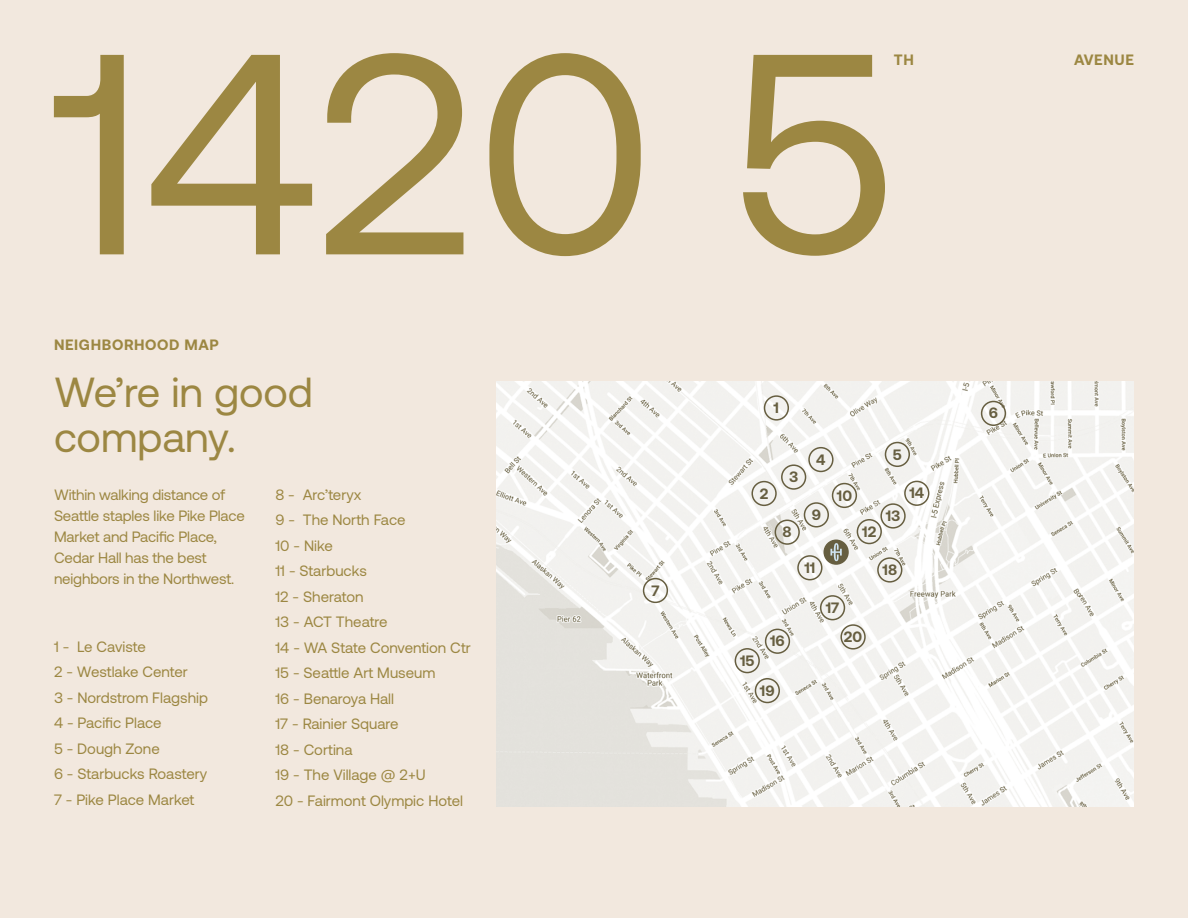
<style>
.page{position:relative;width:1188px;height:918px;background:#f2e8de}
.page>*{position:absolute;margin:0;border:0;box-sizing:border-box;transform-origin:0 0}
.Massive_Header{font:285px "Aeonik";color:#9c8742}
.Headline{font:42px/45px "Aeonik";color:#9c8742}
.Body_copy_bullet_list{font:15px "Aeonik";color:#9c8742}
.Body_copy{font:15px/21px "Aeonik";letter-spacing:-.01em;color:#9c8742}
.Header_-_Small{font:700 15px "Aeonik";color:#665e40}
.Header_-_Small-2{font:700 15px "Aeonik";letter-spacing:.04em;color:#9c8742}
</style>
<div class="page">
<img style="left:497px;top:381px;width:637px;height:426px">
<div style="left:764px;top:395px;width:25px;height:26px;border:2px solid #665e40;border-radius:50%"></div>
<div style="left:797px;top:555px;width:26px;height:25px;border:2px solid #665e40;border-radius:50%"></div>
<div style="left:751px;top:481px;width:26px;height:25px;border:2px solid #665e40;border-radius:50%"></div>
<div style="left:857px;top:519px;width:25px;height:25px;border:2px solid #665e40;border-radius:50%"></div>
<div style="left:781px;top:464px;width:25px;height:26px;border:2px solid #665e40;border-radius:50%"></div>
<div style="left:880px;top:503px;width:26px;height:26px;border:2px solid #665e40;border-radius:50%"></div>
<div style="left:808px;top:447px;width:26px;height:25px;border:2px solid #665e40;border-radius:50%"></div>
<div style="left:904px;top:481px;width:25px;height:25px;border:2px solid #665e40;border-radius:50%"></div>
<div style="left:885px;top:442px;width:25px;height:25px;border:2px solid #665e40;border-radius:50%"></div>
<div style="left:735px;top:648px;width:25px;height:25px;border:2px solid #665e40;border-radius:50%"></div>
<div style="left:981px;top:401px;width:25px;height:25px;border:2px solid #665e40;border-radius:50%"></div>
<div style="left:765px;top:629px;width:25px;height:25px;border:2px solid #665e40;border-radius:50%"></div>
<div style="left:643px;top:578px;width:25px;height:25px;border:2px solid #665e40;border-radius:50%"></div>
<div style="left:820px;top:595px;width:25px;height:25px;border:2px solid #665e40;border-radius:50%"></div>
<div style="left:775px;top:520px;width:25px;height:25px;border:2px solid #665e40;border-radius:50%"></div>
<div style="left:877px;top:557px;width:25px;height:26px;border:2px solid #665e40;border-radius:50%"></div>
<div style="left:804px;top:502px;width:25px;height:26px;border:2px solid #665e40;border-radius:50%"></div>
<div style="left:755px;top:678px;width:25px;height:25px;border:2px solid #665e40;border-radius:50%"></div>
<div style="left:832px;top:483px;width:25px;height:25px;border:2px solid #665e40;border-radius:50%"></div>
<div style="left:840px;top:624px;width:26px;height:26px;border:2px solid #665e40;border-radius:50%"></div>
<div style="left:824px;top:540px;width:24px;height:24px;background:#665e40;border-radius:50%"></div>
<div style="left:823px;top:540px;width:26px;height:25px;border:2px solid #665e40;border-radius:50%"></div>
<svg style="left:830px;top:543px;width:12px;height:18px"></svg>
<p class="Massive_Header" style="left:52px;top:-3px;width:845px">1420 5</p>
<p class="Header_-_Small-2" style="left:894px;top:51px;width:22px">TH</p>
<p class="Header_-_Small-2" style="left:1074px;top:51px;width:61px">AVENUE</p>
<p class="Header_-_Small-2" style="left:54px;top:336px;width:166px">NEIGHBORHOOD MAP</p>
<p class="Headline" style="left:54px;top:370px;width:261px">We’re in good company.</p>
<p class="Body_copy" style="left:54px;top:484px;width:192px">Within walking distance of<br>Seattle staples like Pike Place<br>Market and Pacific Place,<br>Cedar Hall has the best neighbors in the Northwest.</p>
<p class="Body_copy_bullet_list" style="left:275px;top:486px;width:87px">8 - Arc’teryx</p>
<p class="Body_copy_bullet_list" style="left:275px;top:512px;width:132px">9 - The North Face</p>
<p class="Body_copy_bullet_list" style="left:275px;top:537px;width:59px">10 - Nike</p>
<p class="Body_copy_bullet_list" style="left:275px;top:563px;width:93px">11 - Starbucks</p>
<p class="Body_copy_bullet_list" style="left:275px;top:588px;width:90px">12 - Sheraton</p>
<p class="Body_copy_bullet_list" style="left:275px;top:614px;width:114px">13 - ACT Theatre</p>
<p class="Body_copy_bullet_list" style="left:275px;top:639px;width:197px">14 - WA State Convention Ctr</p>
<p class="Body_copy_bullet_list" style="left:275px;top:665px;width:162px">15 - Seattle Art Museum</p>
<p class="Body_copy_bullet_list" style="left:275px;top:690px;width:120px">16 - Benaroya Hall</p>
<p class="Body_copy_bullet_list" style="left:275px;top:716px;width:125px">17 - Rainier Square</p>
<p class="Body_copy_bullet_list" style="left:275px;top:741px;width:79px">18 - Cortina</p>
<p class="Body_copy_bullet_list" style="left:275px;top:767px;width:152px">19 - The Village @ 2+U</p>
<p class="Body_copy_bullet_list" style="left:275px;top:792px;width:189px">20 - Fairmont Olympic Hotel</p>
<p class="Body_copy_bullet_list" style="left:54px;top:638px;width:93px">1 - Le Caviste</p>
<p class="Body_copy_bullet_list" style="left:54px;top:664px;width:135px">2 - Westlake Center</p>
<p class="Body_copy_bullet_list" style="left:54px;top:689px;width:155px">3 - Nordstrom Flagship</p>
<p class="Body_copy_bullet_list" style="left:54px;top:715px;width:109px">4 - Pacific Place</p>
<p class="Body_copy_bullet_list" style="left:54px;top:740px;width:107px">5 - Dough Zone</p>
<p class="Body_copy_bullet_list" style="left:54px;top:766px;width:155px">6 - Starbucks Roastery</p>
<p class="Body_copy_bullet_list" style="left:54px;top:791px;width:142px">7 - Pike Place Market</p>
<p class="Header_-_Small" style="left:651px;top:582px;width:10px">7</p>
<p class="Header_-_Small" style="left:774px;top:399px;width:7px">1</p>
<p class="Header_-_Small" style="left:760px;top:485px;width:10px">2</p>
<p class="Header_-_Small" style="left:816px;top:451px;width:11px">4</p>
<p class="Header_-_Small" style="left:893px;top:446px;width:10px">5</p>
<p class="Header_-_Small" style="left:789px;top:468px;width:11px">3</p>
<p class="Header_-_Small" style="left:837px;top:487px;width:17px">10</p>
<p class="Header_-_Small" style="left:909px;top:485px;width:16px">14</p>
<p class="Header_-_Small" style="left:812px;top:506px;width:11px">9</p>
<p class="Header_-_Small" style="left:886px;top:507px;width:16px">13</p>
<p class="Header_-_Small" style="left:783px;top:523px;width:11px">8</p>
<p class="Header_-_Small" style="left:862px;top:523px;width:16px">12</p>
<p class="Header_-_Small" style="left:804px;top:559px;width:13px">11</p>
<p class="Header_-_Small" style="left:882px;top:561px;width:16px">18</p>
<p class="Header_-_Small" style="left:740px;top:652px;width:16px">15</p>
<p class="Header_-_Small" style="left:770px;top:632px;width:16px">16</p>
<p class="Header_-_Small" style="left:760px;top:682px;width:16px">19</p>
<p class="Header_-_Small" style="left:826px;top:599px;width:15px">17</p>
<p class="Header_-_Small" style="left:844px;top:628px;width:20px">20</p>
<p class="Header_-_Small" style="left:989px;top:405px;width:11px">6</p>
</div>
